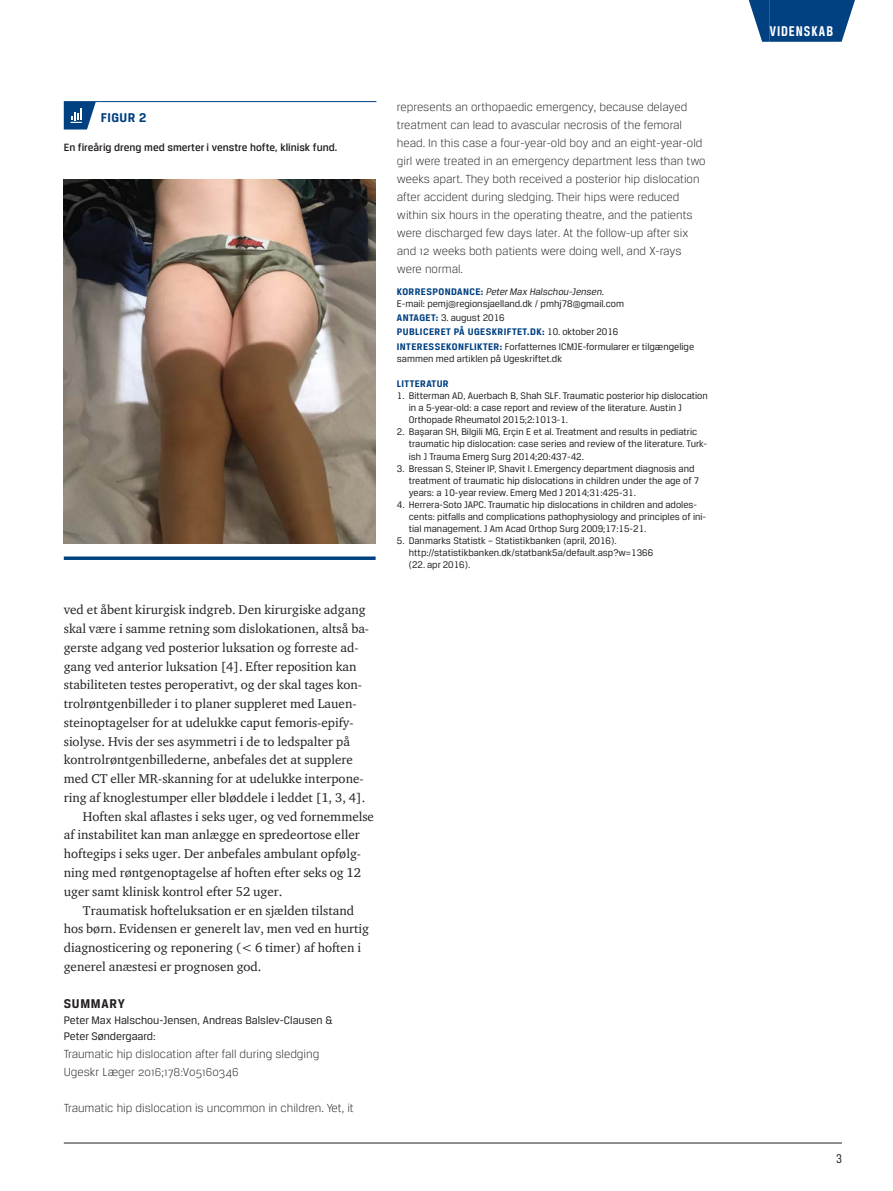
<style>
.page{position:relative;width:893px;height:1191px;background:#fff}
.page>*{position:absolute;margin:0;border:0;box-sizing:border-box;transform-origin:0 0}
.t1{font:700 15px "Breuer Condensed";letter-spacing:.065em;color:#fff}
.t2{font:700 13.5px "Breuer Text";letter-spacing:.055em;color:#231f20}
.t3{font:700 13.5px "Breuer Text";color:#014081}
.t4{font:13.5px "Breuer Condensed";color:#231f20}
.t5{font:13.05px "ITC Charter Com";color:#231f20}
.t6{font:300 12.45px/18px "Breuer Text";color:#231f20}
.t7{font:11.7px/15.8px "Breuer Text";color:#231f20}
.t8{font:500 11.25px "Breuer Text";color:#231f20}
.t9{font:10.2px/12px "Breuer Text";color:#231f20}
.t10{font:700 10.2px/14.1px "Breuer Text";letter-spacing:.04em;color:#014081}
.s1{font-weight:700;color:#014081}
.s2{font-style:italic}
.s3{font-weight:400;color:#231f20}
</style>
<div class="page">
<hr style="left:64px;top:1142px;width:778px;height:1px;background:#231f20">
<div style="left:770px;top:0;width:64px;height:42px;background:#014081"></div>
<svg style="left:749px;top:0;width:21px;height:42px"></svg>
<svg style="left:834px;top:0;width:21px;height:42px"></svg>
<hr style="left:64px;top:101px;width:37px;height:1px;background:#014081">
<hr style="left:101px;top:101px;width:275px;height:1px;background:#014081">
<svg style="left:64px;top:102px;width:32px;height:27px"></svg>
<img style="left:64px;top:179px;width:312px;height:364px">
<svg style="left:64px;top:556px;width:312px;height:4px"></svg>
<h2 class="t3" style="left:101px;top:110px;width:15px">FIGUR</h2>
<h2 class="t3" style="left:139px;top:110px;width:9px">2</h2>
<p class="t8" style="left:64px;top:141px;width:275px">En fireårig dreng med smerter i venstre hofte, klinisk fund.</p>
<p class="t5" style="left:64px;top:602px;width:303px">ved et åbent kirurgisk indgreb. Den kirurgiske adgang</p>
<p class="t5" style="left:64px;top:620px;width:307px">skal være i samme retning som dislokationen, altså ba-</p>
<p class="t5" style="left:64px;top:639px;width:296px">gerste adgang ved posterior luksation og forreste ad-</p>
<p class="t5" style="left:64px;top:658px;width:294px">gang ved anterior luksation [4]. Efter reposition kan</p>
<p class="t5" style="left:64px;top:677px;width:300px">stabiliteten testes peroperativt, og der skal tages kon-</p>
<p class="t5" style="left:64px;top:695px;width:293px">trolrøntgenbilleder i to planer suppleret med Lauen-</p>
<p class="t5" style="left:64px;top:714px;width:290px">steinoptagelser for at udelukke caput femoris-epify-</p>
<p class="t5" style="left:64px;top:733px;width:288px">siolyse. Hvis der ses asymmetri i de to ledspalter på</p>
<p class="t5" style="left:64px;top:752px;width:291px">kontrolrøntgenbillederne, anbefales det at supplere</p>
<p class="t5" style="left:64px;top:770px;width:301px">med CT eller MR-skanning for at udelukke interpone-</p>
<p class="t5" style="left:64px;top:789px;width:303px">ring af knoglestumper eller bløddele i leddet [1, 3, 4].</p>
<p class="t5" style="left:83px;top:808px;width:293px">Hoften skal aflastes i seks uger, og ved fornemmelse</p>
<p class="t5" style="left:64px;top:827px;width:298px">af instabilitet kan man anlægge en spredeortose eller</p>
<p class="t5" style="left:64px;top:845px;width:299px">hoftegips i seks uger. Der anbefales ambulant opfølg-</p>
<p class="t5" style="left:64px;top:864px;width:299px">ning med røntgenoptagelse af hoften efter seks og 12</p>
<p class="t5" style="left:64px;top:883px;width:220px">uger samt klinisk kontrol efter 52 uger.</p>
<p class="t5" style="left:83px;top:902px;width:273px">Traumatisk hofteluksation er en sjælden tilstand</p>
<p class="t5" style="left:64px;top:920px;width:307px">hos børn. Evidensen er generelt lav, men ved en hurtig</p>
<p class="t5" style="left:64px;top:939px;width:299px">diagnosticering og reponering (&lt; 6 timer) af hoften i</p>
<p class="t5" style="left:64px;top:958px;width:199px">generel anæstesi er prognosen god.</p>
<h2 class="t2" style="left:64px;top:996px;width:54px">SUMMARY</h2>
<p class="t7" style="left:64px;top:1012px;width:270px">Peter Max Halschou-Jensen, Andreas Balslev-Clausen &amp;<br>Peter Søndergaard:</p>
<p class="t6" style="left:64px;top:1044px;width:257px">Traumatic hip dislocation after fall during sledging<br>Ugeskr Læger 2016;178:V05160346</p>
<p class="t6" style="left:64px;top:1098px;width:291px">Traumatic hip dislocation is uncommon in children. Yet, it</p>
<p class="t6" style="left:397px;top:98px;width:310px">represents an orthopaedic emergency, because delayed treatment can lead to avascular necrosis of the femoral head. In this case a four-year-old boy and an eight-year-old girl were treated in an emergency department less than two weeks apart. They both received a posterior hip dislocation after accident during sledging. Their hips were reduced within six hours in the operating theatre, and the patients were discharged few days later. At the follow-up after six and 12 weeks both patients were doing well, and X-rays were normal.</p>
<p class="t9" style="left:397px;top:286px;width:229px;text-indent:60px"><span class="s1">AN CE:</span> <span class="s2">Peter Max Halschou-Jensen.<br></span>E-mail: pemj@regionsjaelland.dk / pmhj78@gmail.com</p>
<p class="t10" style="left:397px;top:311px;width:109px">ANTAGET: <span class="s3">3. august 2016<br></span>PUBLICERET</p>
<p class="t10" style="left:397px;top:284px;width:13px">KORRES</p>
<p class="t10" style="left:432px;top:284px;width:13px">POND</p>
<p class="t10" style="left:454px;top:325px;width:27px">PÅ UGESKRIFTET</p>
<p class="t9" style="left:527px;top:326px;width:93px"><span class="s1">.DK:</span> 10. oktober 2016</p>
<p class="t10" style="left:397px;top:339px;width:10px">INTERESSEKONF</p>
<p class="t10" style="left:470px;top:339px;width:11px">LIKTER</p>
<p class="t9" style="left:397px;top:340px;width:299px;text-indent:103px"><span class="s1">:</span> Forfatternes ICMJE-formularer er tilgængelige sammen med artiklen på Ugeskriftet.dk</p>
<p class="t10" style="left:397px;top:377px;width:6px">LITTER</p>
<p class="t10" style="left:426px;top:377px;width:12px">ATUR</p>
<p class="t9" style="left:409px;top:390px;width:301px;text-indent:-12px">1. Bitterman AD, Auerbach B, Shah SLF. Traumatic posterior hip dislocation in a 5-year-old: a case report and review of the literature. Austin J<br>Orthopade Rheumatol 2015;2:1013-1.</p>
<p class="t9" style="left:409px;top:426px;width:300px;text-indent:-12px">2. Başaran SH, Bilgili MG, Erçin E et al. Treatment and results in pediatric traumatic hip dislocation: case series and review of the literature. Turk&shy;ish J Trauma Emerg Surg 2014;20:437-42.</p>
<p class="t9" style="left:409px;top:462px;width:292px;text-indent:-12px">3. Bressan S, Steiner IP, Shavit I. Emergency department diagnosis and treatment of traumatic hip dislocations in children under the age of 7 years: a 10-year review. Emerg Med J 2014;31:425-31.</p>
<p class="t9" style="left:409px;top:498px;width:299px;text-indent:-12px">4. Herrera-Soto JAPC. Traumatic hip dislocations in children and adoles&shy;cents: pitfalls and complications pathophysiology and principles of ini&shy;tial management. J Am Acad Orthop Surg 2009;17:15-21.</p>
<p class="t9" style="left:409px;top:534px;width:246px;text-indent:-12px">5. Danmarks Statistk – Statistikbanken (april, 2016). http://statistikbanken.dk/statbank5a/default.asp?w=1366 (22. apr 2016).</p>
<h1 class="t1" style="left:770px;top:23px;width:65px">VIDENSKAB</h1>
<h2 class="t4" style="left:836px;top:1150px;width:7px">3</h2>
</div>
